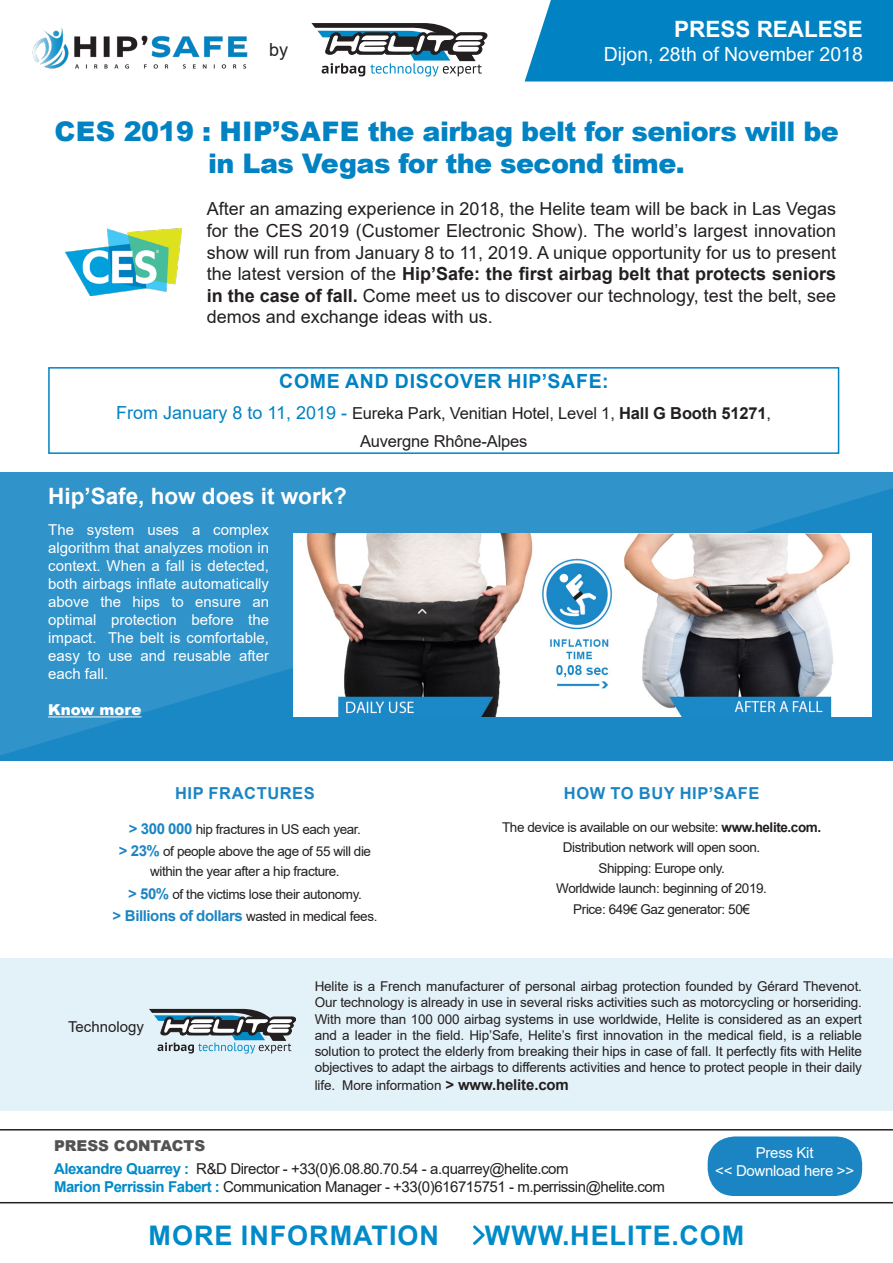
<style>
.page{position:relative;width:893px;height:1263px;background:#fff}
.page>*{position:absolute;margin:0;border:0;box-sizing:border-box;transform-origin:0 0}
.t1{font:900 27px/32.4px "Arial";letter-spacing:-.02em;color:#0082c3;text-align:center}
.t2{font:700 27px "Arial";letter-spacing:.035em;color:#008bc8}
.t3{font:700 22.5px "Arial";color:#fff}
.t4{font:700 19.5px "Arial";letter-spacing:.035em;color:#0082c3}
.t5{font:19.5px "Arial";color:#fff}
.t6{font:18px/21.6px "Arial";color:#231f20;text-align:justify}
.t7{font:16.5px "Arial";letter-spacing:-.01em;color:#231f20}
.t8{font:700 16.5px "Arial";letter-spacing:.035em;color:#1b85c4}
.t9{font:15px/18px "Arial";color:#fff;text-align:justify}
.t10{font:15px "Arial";letter-spacing:-.03em;color:#231f20}
.t11{font:15px "Arial";letter-spacing:-.02em;color:#fff}
.t12{font:900 15px "Arial";color:#525254}
.t13{font:15px "Arial";color:#231f20}
.t14{font:900 15px "Arial";color:#fff}
.t15{font:13.5px/16.2px "Arial";letter-spacing:-.03em;color:#231f20;text-align:justify}
.t16{font:13.5px "Arial";letter-spacing:-.01em;color:#231f20}
.s1{font-weight:700}
.s2{font-size:18px;color:#0082c3}
.s3{font-weight:700;font-size:15px;color:#1b85c4}
.s4{font-weight:700;font-size:15px}
.s5{font-weight:700;color:#008bc8}
</style>
<div class="page">
<div style="left:0;top:958px;width:893px;height:152px;background:#e3f1f8"></div>
<div style="left:48px;top:367px;width:791px;height:87px;border:2px solid #0082c3"></div>
<svg style="left:0;top:472px;width:893px;height:289px;background:#2a90c8"></svg>
<svg style="left:149px;top:1009px;width:147px;height:44px"></svg>
<img style="left:32px;top:27px;width:216px;height:42px">
<div style="left:525px;top:0;width:368px;height:81px;background:#0082c3"></div>
<svg style="left:473px;top:1225px;width:12px;height:20px"></svg>
<svg style="left:0;top:1129px;width:893px;height:74px"></svg>
<svg style="left:311px;top:23px;width:176px;height:54px"></svg>
<img style="left:66px;top:229px;width:115px;height:66px">
<img style="left:293px;top:534px;width:578px;height:182px">
<hr style="left:48px;top:716px;width:93px;height:1px;background:#fff">
<div style="left:708px;top:1136px;width:154px;height:60px;background:#1b85c4;border-radius:27px"></div>
<p class="t3" style="left:674px;top:14px;width:190px">PRESS REALESE</p>
<p class="t6" style="left:269px;top:38px;width:21px">by</p>
<p class="t5" style="left:604px;top:40px;width:261px">Dijon, 28th of November 2018</p>
<p class="t1" style="left:54px;top:114px;width:786px">CES 2019 : HIP’SAFE the airbag belt for seniors will be in Las Vegas for the second time.</p>
<p class="t6" style="left:207px;top:198px;width:631px">After an amazing experience in 2018, the Helite team will be back in Las Vegas for the CES 2019 (Customer Electronic Show). The world’s largest innovation show will run from January 8 to 11, 2019. A unique opportunity for us to present the latest version of the <span class="s1">Hip’Safe: the first airbag belt that protects seniors in the case of fall.</span> Come meet us to discover our technology, test the belt, see demos and exchange ideas with us.</p>
<p class="t4" style="left:279px;top:368px;width:331px">COME AND DISCOVER HIP’SAFE:</p>
<p class="t7" style="left:116px;top:401px;width:656px"><span class="s2">From January 8 to 11, 2019 -</span> Eureka Park, Venitian Hotel, Level 1, <span class="s1">Hall G Booth 51271</span>,</p>
<p class="t7" style="left:360px;top:430px;width:169px">Auvergne Rhône-Alpes</p>
<p class="t3" style="left:48px;top:481px;width:300px">Hip’Safe, how does it work?</p>
<p class="t9" style="left:48px;top:521px;width:222px">The system uses a complex algorithm that analyzes motion in context. When a fall is detected, both airbags inflate automatically above the hips to ensure an optimal protection before the impact. The belt is comfortable, easy to use and reusable after each fall.</p>
<p class="t14" style="left:48px;top:699px;width:95px">Know more</p>
<p class="t8" style="left:175px;top:781px;width:141px">HIP FRACTURES</p>
<p class="t15" style="left:129px;top:821px;width:234px"><span class="s3">&gt; 300 000</span> hip fractures in US each year.</p>
<p class="t15" style="left:119px;top:843px;width:254px"><span class="s3">&gt; 23%</span> of people above the age of 55 will die</p>
<p class="t15" style="left:150px;top:863px;width:191px">within the year after a hip fracture.</p>
<p class="t15" style="left:128px;top:885px;width:235px"><span class="s3">&gt; 50%</span> of the victims lose their autonomy.</p>
<p class="t15" style="left:112px;top:908px;width:266px"><span class="s3">&gt; Billions of dollars</span> wasted in medical fees.</p>
<p class="t8" style="left:564px;top:781px;width:197px">HOW TO BUY HIP’SAFE</p>
<p class="t15" style="left:502px;top:819px;width:321px">The device is available on our website: <span class="s1">www.helite.com.</span></p>
<p class="t15" style="left:563px;top:839px;width:199px">Distribution network will open soon.</p>
<p class="t15" style="left:598px;top:860px;width:128px">Shipping: Europe only.</p>
<p class="t15" style="left:556px;top:880px;width:212px">Worldwide launch: beginning of 2019.</p>
<p class="t15" style="left:573px;top:901px;width:178px">Price: 649€ Gaz generator: 50€</p>
<p class="t13" style="left:68px;top:1016px;width:77px">Technology</p>
<p class="t15" style="left:315px;top:978px;width:549px">Helite is a French manufacturer of personal airbag protection founded by Gérard Thevenot.<br>Our technology is already in use in several risks activities such as motorcycling or horseriding.<br>With more than 100 000 airbag systems in use worldwide, Helite is considered as an expert and a leader in the field. Hip’Safe, Helite’s first innovation in the medical field, is a reliable solution to protect the elderly from breaking their hips in case of fall. It perfectly fits with Helite objectives to adapt the airbags to differents activities and hence to protect people in their daily</p>
<p class="t16" style="left:315px;top:1076px;width:256px">life. More information <span class="s4">&gt; www.helite.com</span></p>
<p class="t12" style="left:54px;top:1135px;width:153px">PRESS CONTACTS</p>
<p class="t10" style="left:54px;top:1158px;width:516px"><span class="s5">Alexandre Quarrey :</span> R&amp;D Director - +33(0)6.08.80.70.54 - a.quarrey@helite.com</p>
<p class="t10" style="left:54px;top:1176px;width:612px"><span class="s5">Marion Perrissin Fabert :</span> Communication Manager - +33(0)616715751 - m.perrissin@helite.com</p>
<p class="t2" style="left:149px;top:1216px;width:292px">MORE INFORMATION</p>
<p class="t2" style="left:485px;top:1216px;width:261px">WWW.HELITE.COM</p>
<p class="t11" style="left:756px;top:1142px;width:59px">Press Kit</p>
<p class="t11" style="left:715px;top:1160px;width:140px">&lt;&lt; Download here &gt;&gt;</p>
</div>
